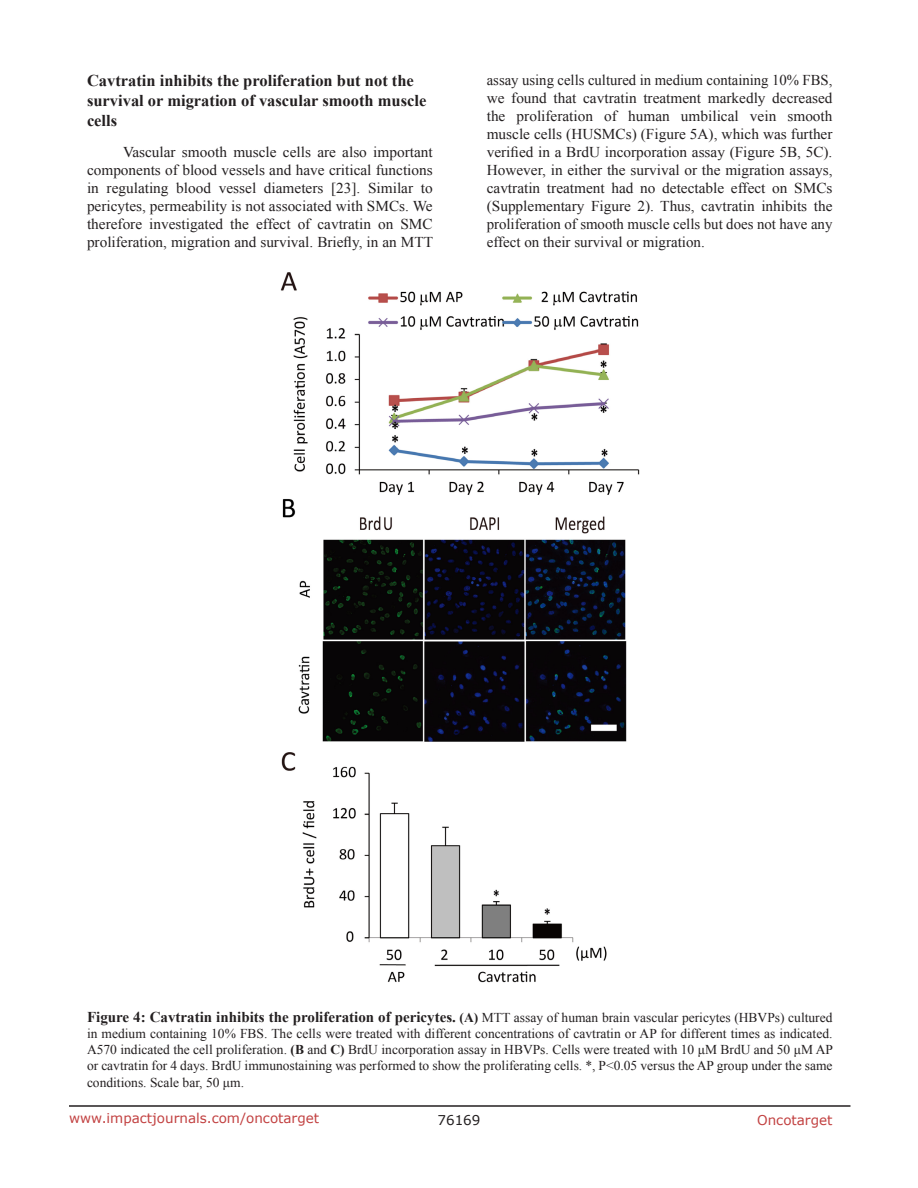
<style>
.page{position:relative;width:918px;height:1188px;background:#fff}
.page>*{position:absolute;margin:0;border:0;box-sizing:border-box;transform-origin:0 0}
.SubHeading{font:700 16.5px/19.8px "Times New Roman";color:#231f20}
.BodyText{font:15px/18px "Times New Roman";color:#231f20;text-align:justify}
.figuretext{font:700 15px "Times New Roman";color:#231f20}
.figuretext-2{font:13.5px/16.2px "Times New Roman";color:#231f20;text-align:justify}
.t1{font:13.5px "Verdana";color:#c24141}
.t2{font:13.5px "Verdana";color:#231f20}
.s1{font-size:13.5px}
.s2{font-weight:400;font-size:13.5px}
.s3{font-weight:700}
</style>
<div class="page">
<hr style="left:69px;top:1105px;width:781px;height:2px;background:#231f20">
<img style="left:280px;top:272px;width:360px;height:711px">
<p class="SubHeading" style="left:87px;top:70px;width:341px">Cavtratin inhibits the proliferation but not the survival or migration of vascular smooth muscle cells</p>
<p class="BodyText" style="left:87px;top:143px;width:348px;text-indent:36px">Vascular smooth muscle cells are also important components of blood vessels and have critical functions in regulating blood vessel diameters [23]. Similar to pericytes, permeability is not associated with SMCs. We therefore investigated the effect of cavtratin on SMC proliferation, migration and survival. Briefly, in an MTT</p>
<p class="BodyText" style="left:487px;top:71px;width:347px">assay using cells cultured in medium containing 10% FBS, we found that cavtratin treatment markedly decreased the proliferation of human umbilical vein smooth muscle cells (HUSMCs) (Figure 5A), which was further verified in a BrdU incorporation assay (Figure 5B, 5C).<br>However, in either the survival or the migration assays, cavtratin treatment had no detectable effect on SMCs (Supplementary Figure 2). Thus, cavtratin inhibits the proliferation of smooth muscle cells but does not have any effect on their survival or migration.</p>
<p class="figuretext" style="left:87px;top:1006px;width:747px">Figure 4: Cavtratin inhibits the proliferation of pericytes. <span class="s1">(A)</span> <span class="s2">MTT assay of human brain vascular pericytes (HBVPs) cultured</span></p>
<p class="figuretext-2" style="left:87px;top:1025px;width:748px">in medium containing 10% FBS. The cells were treated with different concentrations of cavtratin or AP for different times as indicated.<br>A570 indicated the cell proliferation. <span class="s3">(B</span> and <span class="s3">C)</span> BrdU incorporation assay in HBVPs. Cells were treated with 10 μM BrdU and 50 μM AP or cavtratin for 4 days. BrdU immunostaining was performed to show the proliferating cells. *, P&lt;0.05 versus the AP group under the same conditions. Scale bar, 50 μm.</p>
<p class="t1" style="left:69px;top:1109px;width:252px">www.impactjournals.com/oncotarget</p>
<p class="t2" style="left:438px;top:1111px;width:44px">76169</p>
<p class="t1" style="left:757px;top:1111px;width:77px">Oncotarget</p>
</div>
